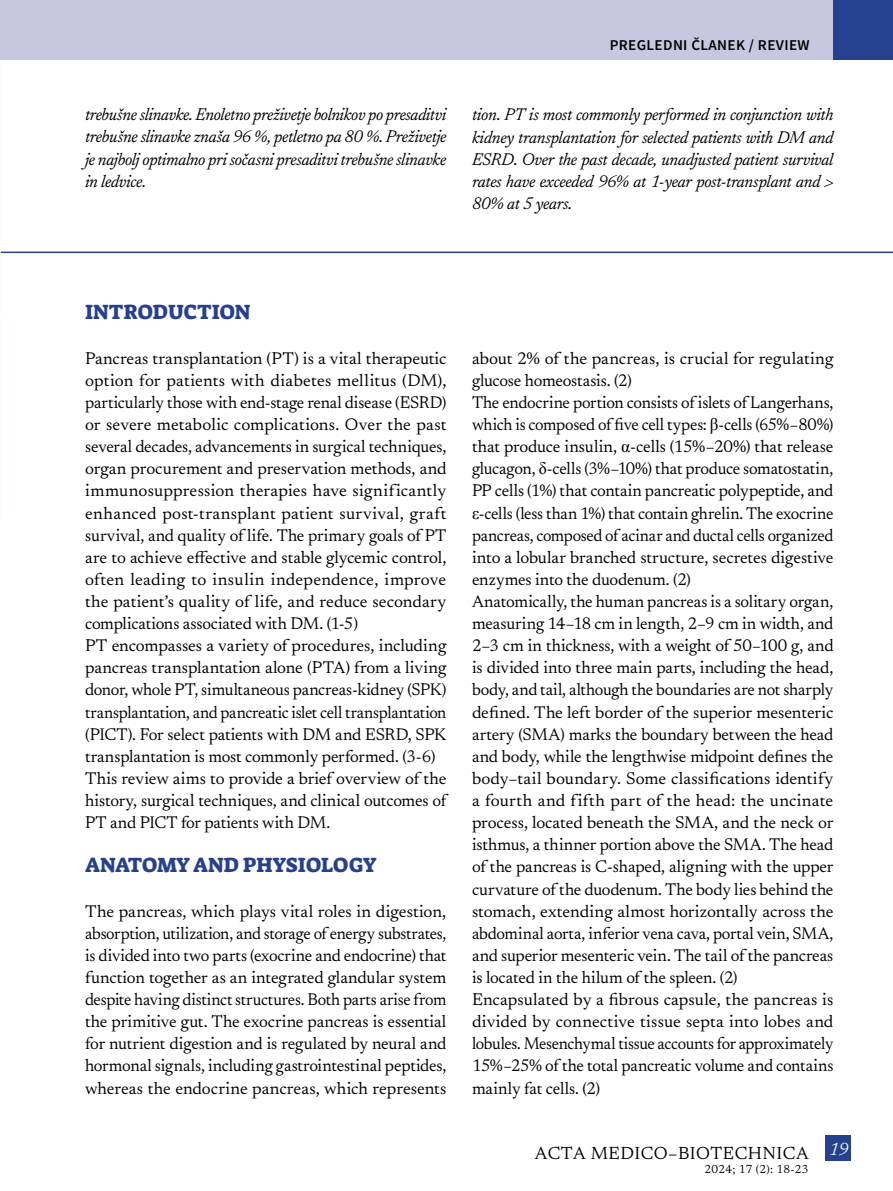
<style>
.page{position:relative;width:893px;height:1191px;background:#fff}
.page>*{position:absolute;margin:0;border:0;box-sizing:border-box;transform-origin:0 0}
.t1{font:21px "Suez One";letter-spacing:-.005em;color:#25408f}
.t2{font:18px "Newsreader 16 pt";letter-spacing:.025em;color:#000}
.t3{font:italic 18px "Newsreader 16 pt";color:#fff}
.t4{font:17.25px/22px "Newsreader 16 pt";letter-spacing:-.005em;color:#000}
.t5{font:italic 17.25px/22px "Newsreader 16 pt";letter-spacing:-.015em;color:#000;text-align:justify}
.t6{font:600 15px "Source Sans Pro";letter-spacing:.025em;color:#000}
.t7{font:12px "Newsreader 16 pt";letter-spacing:.025em;color:#000}
.s1{font-family:"Times New Roman"}
</style>
<div class="page">
<div style="left:825px;top:1135px;width:26px;height:26px;background:#25408f"></div>
<div style="left:0;top:0;width:833px;height:60px;background:#c8c7df"></div>
<div style="left:833px;top:0;width:60px;height:60px;background:#25408f"></div>
<hr style="left:1px;top:251px;width:892px;height:2px;background:#25408f">
<p class="t6" style="left:610px;top:35px;width:201px">PREGLEDNI ČLANEK / REVIEW</p>
<p class="t5" style="left:85px;top:103px;width:363px">trebušne slinavke. Enoletno preživetje bolnikov po presaditvi trebušne slinavke znaša 96 %, petletno pa 80 %. Preživetje je najbolj optimalno pri sočasni presaditvi trebušne slinavke in ledvice.</p>
<p class="t5" style="left:472px;top:103px;width:363px">tion. PT is most commonly performed in conjunction with kidney transplantation for selected patients with DM and ESRD. Over the past decade, unadjusted patient survival rates have exceeded 96% at 1-year post-transplant and &gt; 80% at 5 years.</p>
<p class="t1" style="left:85px;top:299px;width:167px">INTRODUCTION</p>
<p class="t4" style="left:85px;top:346px;width:363px">Pancreas transplantation (PT) is a vital therapeutic option for patients with diabetes mellitus (DM), particularly those with end-stage renal disease (ESRD) or severe metabolic complications. Over the past several decades, advancements in surgical techniques, organ procurement and preservation methods, and immunosuppression therapies have significantly enhanced post-transplant patient survival, graft survival, and quality of life. The primary goals of PT are to achieve effective and stable glycemic control, often leading to insulin independence, improve the patient’s quality of life, and reduce secondary complications associated with DM. (1-5)<br>PT encompasses a variety of procedures, including pancreas transplantation alone (PTA) from a living donor, whole PT, simultaneous pancreas-kidney (SPK) transplantation, and pancreatic islet cell transplantation (PICT). For select patients with DM and ESRD, SPK transplantation is most commonly performed. (3-6)<br>This review aims to provide a brief overview of the history, surgical techniques, and clinical outcomes of PT and PICT for patients with DM.</p>
<p class="t1" style="left:85px;top:851px;width:293px">ANATOMY AND PHYSIOLOGY</p>
<p class="t4" style="left:85px;top:899px;width:363px;text-align:justify">The pancreas, which plays vital roles in digestion, absorption, utilization, and storage of energy substrates, is divided into two parts (exocrine and endocrine) that function together as an integrated glandular system despite having distinct structures. Both parts arise from the primitive gut. The exocrine pancreas is essential for nutrient digestion and is regulated by neural and hormonal signals, including gastrointestinal peptides, whereas the endocrine pancreas, which represents</p>
<p class="t4" style="left:472px;top:346px;width:363px">about 2% of the pancreas, is crucial for regulating glucose homeostasis. (2)<br>The endocrine portion consists of islets of Langerhans, which is composed of five cell types: <span class="s1">β</span>-cells (65%–80%) that produce insulin, <span class="s1">α</span>-cells (15%–20%) that release glucagon, <span class="s1">δ</span>-cells (3%–10%) that produce somatostatin, PP cells (1%) that contain pancreatic polypeptide, and <span class="s1">ε</span>-cells (less than 1%) that contain ghrelin. The exocrine pancreas, composed of acinar and ductal cells organized into a lobular branched structure, secretes digestive enzymes into the duodenum. (2)<br>Anatomically, the human pancreas is a solitary organ, measuring 14–18 cm in length, 2–9 cm in width, and 2–3 cm in thickness, with a weight of 50–100 g, and is divided into three main parts, including the head, body, and tail, although the boundaries are not sharply defined. The left border of the superior mesenteric artery (SMA) marks the boundary between the head and body, while the lengthwise midpoint defines the body–tail boundary. Some classifications identify a fourth and fifth part of the head: the uncinate process, located beneath the SMA, and the neck or isthmus, a thinner portion above the SMA. The head of the pancreas is C-shaped, aligning with the upper curvature of the duodenum. The body lies behind the stomach, extending almost horizontally across the abdominal aorta, inferior vena cava, portal vein, SMA, and superior mesenteric vein. The tail of the pancreas is located in the hilum of the spleen. (2)<br>Encapsulated by a fibrous capsule, the pancreas is divided by connective tissue septa into lobes and lobules. Mesenchymal tissue accounts for approximately 15%–25% of the total pancreatic volume and contains mainly fat cells. (2)</p>
<p class="t2" style="left:535px;top:1140px;width:275px">ACTA MEDICO–BIOTECHNICA</p>
<p class="t7" style="left:704px;top:1160px;width:106px">2024; 17 (2): 18-23</p>
<p class="t3" style="left:829px;top:1136px;width:21px">19</p>
</div>
